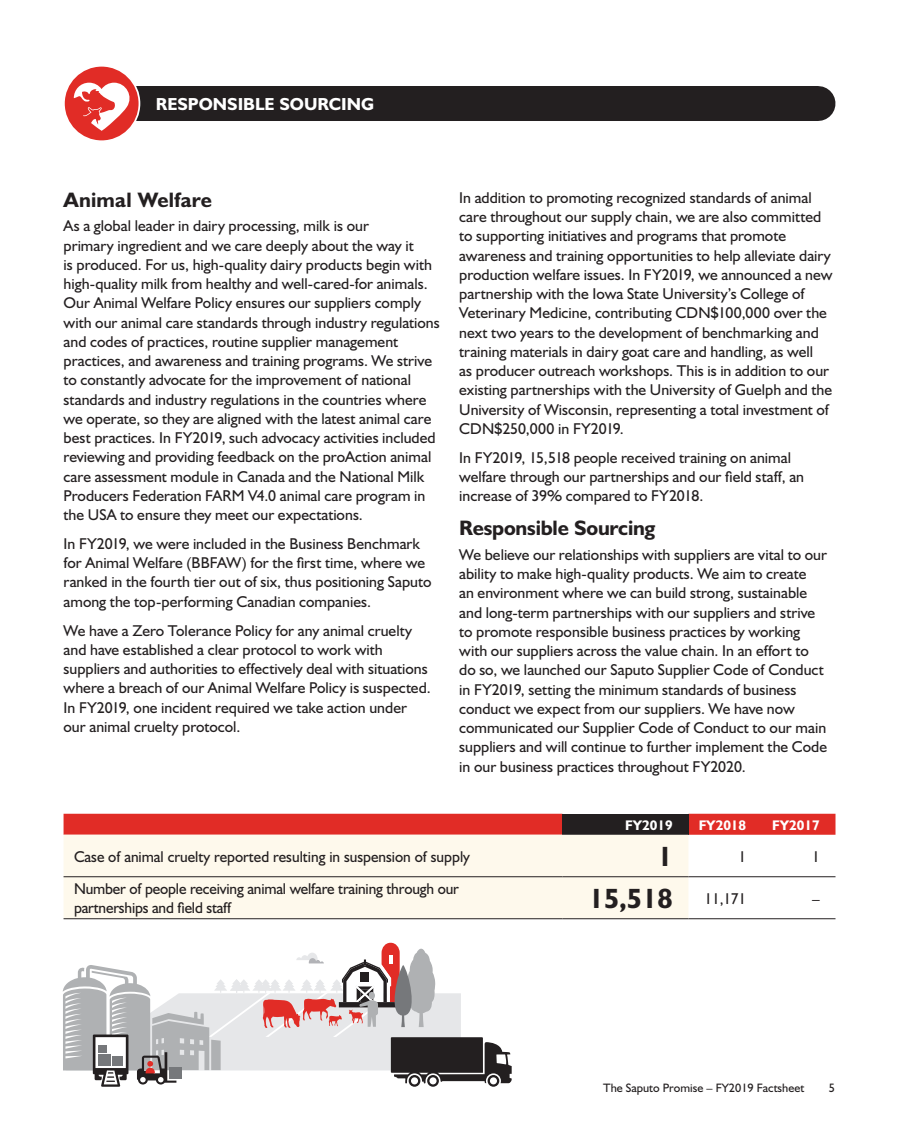
<style>
.page{position:relative;width:898px;height:1134px;background:#fff}
.page>*{position:absolute;margin:0;border:0;box-sizing:border-box;transform-origin:0 0}
.t1{font:700 28px "Humanist 521 BT";color:#231f20}
.t2{font:700 21px "Humanist 521 BT";letter-spacing:-.01em;color:#231f20}
.t3{font:700 21px "Humanist 521 BT";letter-spacing:.01em;color:#231f20}
.t4{font:700 17.5px "Humanist 521 BT";color:#fff}
.t5{font:15.75px/19.2px "Humanist 521 BT";color:#231f20}
.t6{font:700 14px "Humanist 521 BT";color:#fff}
.t7{font:12.25px "Humanist 521 BT";color:#231f20}
</style>
<div class="page">
<div style="left:64px;top:814px;width:771px;height:21px;background:#e12c26"></div>
<div style="left:562px;top:814px;width:126px;height:21px;background:#231f20"></div>
<div style="left:64px;top:835px;width:624px;height:83px;background:#fef9ec"></div>
<hr style="left:64px;top:876px;width:498px;height:1px;background:#231f20">
<hr style="left:562px;top:876px;width:126px;height:1px;background:#231f20">
<hr style="left:688px;top:876px;width:74px;height:1px;background:#231f20">
<hr style="left:762px;top:876px;width:73px;height:1px;background:#231f20">
<hr style="left:64px;top:918px;width:498px;height:1px;background:#231f20">
<hr style="left:562px;top:918px;width:126px;height:1px;background:#231f20">
<hr style="left:688px;top:918px;width:74px;height:1px;background:#231f20">
<hr style="left:762px;top:918px;width:73px;height:1px;background:#231f20">
<svg style="left:63px;top:943px;width:449px;height:144px"></svg>
<div style="left:121px;top:86px;width:697px;height:35px;background:#231f20"></div>
<svg style="left:63px;top:65px;width:77px;height:77px;background:#e75853"></svg>
<svg style="left:74px;top:83px;width:60px;height:48px"></svg>
<p class="t4" style="left:156px;top:93px;width:220px">RESPONSIBLE SOURCING</p>
<p class="t3" style="left:64px;top:187px;width:150px">Animal Welfare</p>
<p class="t5" style="left:64px;top:216px;width:378px">As a global leader in dairy processing, milk is our<br>primary ingredient and we care deeply about the way it<br>is produced. For us, high-quality dairy products begin with high-quality milk from healthy and well-cared-for animals.<br>Our Animal Welfare Policy ensures our suppliers comply with our animal care standards through industry regulations and codes of practices, routine supplier management practices, and awareness and training programs. We strive to constantly advocate for the improvement of national standards and industry regulations in the countries where we operate, so they are aligned with the latest animal care best practices. In FY2019, such advocacy activities included reviewing and providing feedback on the proAction animal care assessment module in Canada and the National Milk Producers Federation FARM V4.0 animal care program in the USA to ensure they meet our expectations.</p>
<p class="t5" style="left:64px;top:534px;width:369px">In FY2019, we were included in the Business Benchmark for Animal Welfare (BBFAW) for the first time, where we ranked in the fourth tier out of six, thus positioning Saputo among the top-performing Canadian companies.</p>
<p class="t5" style="left:64px;top:620px;width:369px">We have a Zero Tolerance Policy for any animal cruelty and have established a clear protocol to work with suppliers and authorities to effectively deal with situations where a breach of our Animal Welfare Policy is suspected.<br>In FY2019, one incident required we take action under our animal cruelty protocol.</p>
<p class="t5" style="left:459px;top:187px;width:375px">In addition to promoting recognized standards of animal care throughout our supply chain, we are also committed to supporting initiatives and programs that promote awareness and training opportunities to help alleviate dairy production welfare issues. In FY2019, we announced a new partnership with the Iowa State University’s College of Veterinary Medicine, contributing CDN$100,000 over the next two years to the development of benchmarking and training materials in dairy goat care and handling, as well<br>as producer outreach workshops. This is in addition to our existing partnerships with the University of Guelph and the University of Wisconsin, representing a total investment of CDN$250,000 in FY2019.</p>
<p class="t5" style="left:459px;top:447px;width:346px">In FY2019, 15,518 people received training on animal welfare through our partnerships and our field staff, an increase of 39% compared to FY2018.</p>
<p class="t2" style="left:459px;top:515px;width:198px">Responsible Sourcing</p>
<p class="t5" style="left:459px;top:544px;width:369px">We believe our relationships with suppliers are vital to our ability to make high-quality products. We aim to create<br>an environment where we can build strong, sustainable and long-term partnerships with our suppliers and strive to promote responsible business practices by working with our suppliers across the value chain. In an effort to do so, we launched our Saputo Supplier Code of Conduct in FY2019, setting the minimum standards of business conduct we expect from our suppliers. We have now communicated our Supplier Code of Conduct to our main suppliers and will continue to further implement the Code in our business practices throughout FY2020.</p>
<p class="t6" style="left:625px;top:816px;width:49px">FY2019</p>
<p class="t6" style="left:698px;top:816px;width:49px">FY2018</p>
<p class="t6" style="left:772px;top:816px;width:49px">FY2017</p>
<p class="t5" style="left:74px;top:846px;width:397px">Case of animal cruelty reported resulting in suspension of supply</p>
<p class="t1" style="left:657px;top:839px;width:17px">1</p>
<p class="t5" style="left:738px;top:846px;width:9px">1</p>
<p class="t5" style="left:812px;top:846px;width:9px">1</p>
<p class="t5" style="left:74px;top:879px;width:386px">Number of people receiving animal welfare training through our partnerships and field staff</p>
<p class="t1" style="left:589px;top:881px;width:85px">15,518</p>
<p class="t5" style="left:704px;top:888px;width:43px">11,171</p>
<p class="t5" style="left:812px;top:888px;width:9px">–</p>
<p class="t7" style="left:603px;top:1080px;width:203px">The Saputo Promise – FY2019 Factsheet</p>
<p class="t7" style="left:829px;top:1080px;width:8px">5</p>
</div>
